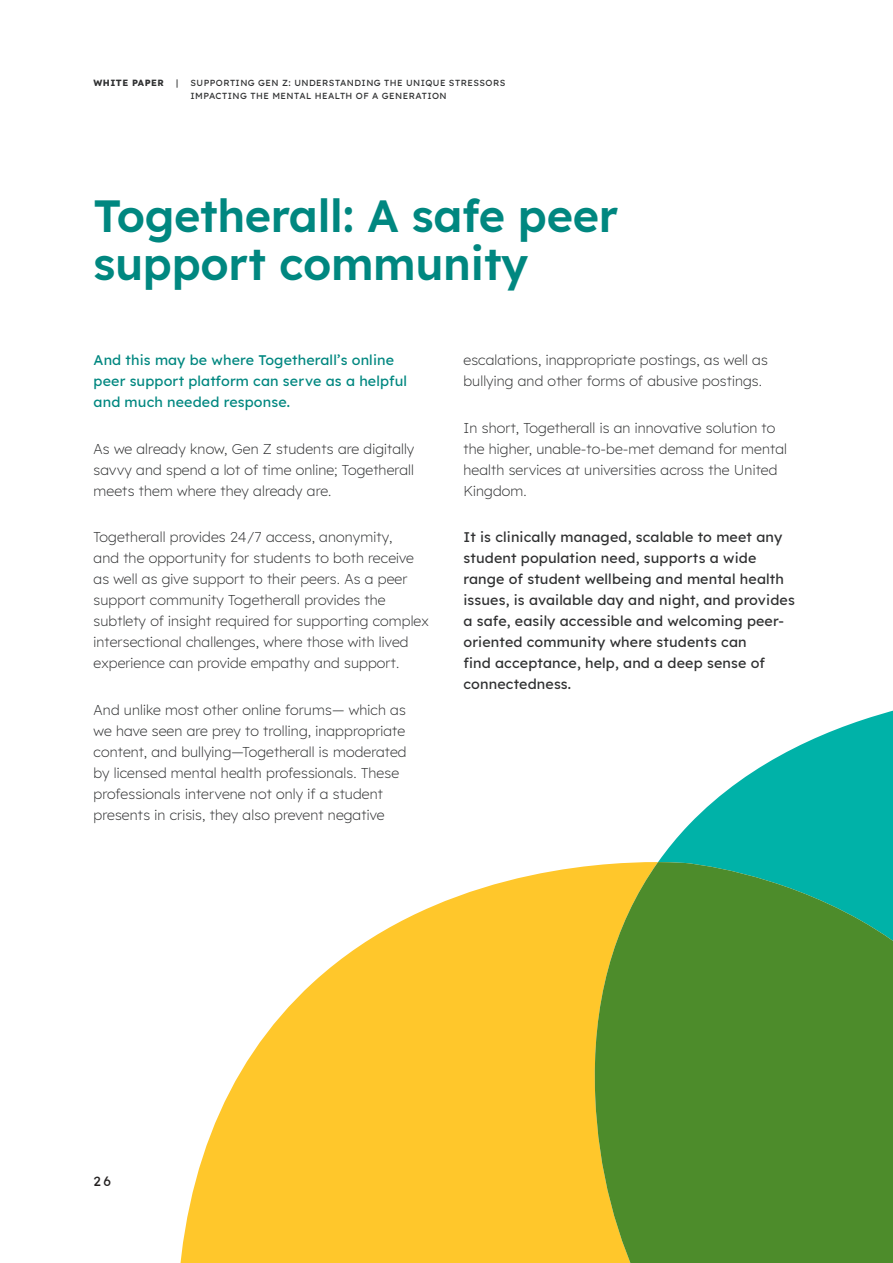
<style>
.page{position:relative;width:893px;height:1263px;background:#fff}
.page>*{position:absolute;margin:0;border:0;box-sizing:border-box;transform-origin:0 0}
.t1{font:600 45px/48px "Lexend";letter-spacing:-.01em;color:#008780}
.t2{font:300 14.25px/21px "Lexend";letter-spacing:.01em;color:#2f3031}
.t3{font:500 14.25px/21px "Lexend";letter-spacing:.01em;color:#2f3031}
.t4{font:500 14.25px/21px "Lexend";letter-spacing:.01em;color:#008780}
.t5{font:500 13.5px "Lexend";color:#221f1f}
.t6{font:500 9px/13.5px "Lexend";letter-spacing:.05em;color:#2f3031}
.t7{font:700 9px "Lexend";letter-spacing:.05em;color:#2f3031}
</style>
<div class="page">
<svg style="left:180px;top:865px;width:411px;height:398px;fill:#ffc72b"></svg>
<svg style="left:658px;top:710px;width:235px;height:152px;fill:#00b2a8"></svg>
<svg style="left:591px;top:862px;width:302px;height:401px;background:#549131"></svg>
<p class="t7" style="left:94px;top:77px;width:72px">WHITE PAPER</p>
<p class="t6" style="left:176px;top:76px;width:4px">|</p>
<p class="t6" style="left:190px;top:76px;width:316px">SUPPORTING GEN Z: UNDERSTANDING THE UNIQUE STRESSORS<br>IMPACTING THE MENTAL HEALTH OF A GENERATION</p>
<h1 class="t1" style="left:94px;top:196px;width:526px">Togetherall: A safe peer support community</h1>
<p class="t4" style="left:94px;top:351px;width:315px">And this may be where Togetherall’s online peer support platform can serve as a helpful and much needed response.</p>
<p class="t2" style="left:94px;top:439px;width:322px;text-align:justify">As we already know, Gen Z students are digitally savvy and spend a lot of time online; Togetherall meets them where they already are.</p>
<p class="t2" style="left:94px;top:528px;width:337px">Togetherall provides 24/7 access, anonymity,<br>and the opportunity for students to both receive as well as give support to their peers. As a peer support community Togetherall provides the subtlety of insight required for supporting complex intersectional challenges, where those with lived experience can provide empathy and support.</p>
<p class="t2" style="left:94px;top:700px;width:315px">And unlike most other online forums— which as we have seen are prey to trolling, inappropriate content, and bullying—Togetherall is moderated by licensed mental health professionals. These professionals intervene not only if a student presents in crisis, they also prevent negative</p>
<p class="t2" style="left:463px;top:351px;width:306px">escalations, inappropriate postings, as well as bullying and other forms of abusive postings.</p>
<p class="t2" style="left:463px;top:418px;width:325px">In short, Togetherall is an innovative solution to the higher, unable-to-be-met demand for mental health services at universities across the United Kingdom.</p>
<p class="t3" style="left:463px;top:528px;width:333px">It is clinically managed, scalable to meet any student population need, supports a wide range of student wellbeing and mental health issues, is available day and night, and provides a safe, easily accessible and welcoming peer&shy;oriented community where students can<br>find acceptance, help, and a deep sense of connectedness.</p>
<p class="t5" style="left:94px;top:1176px;width:19px">26</p>
</div>
